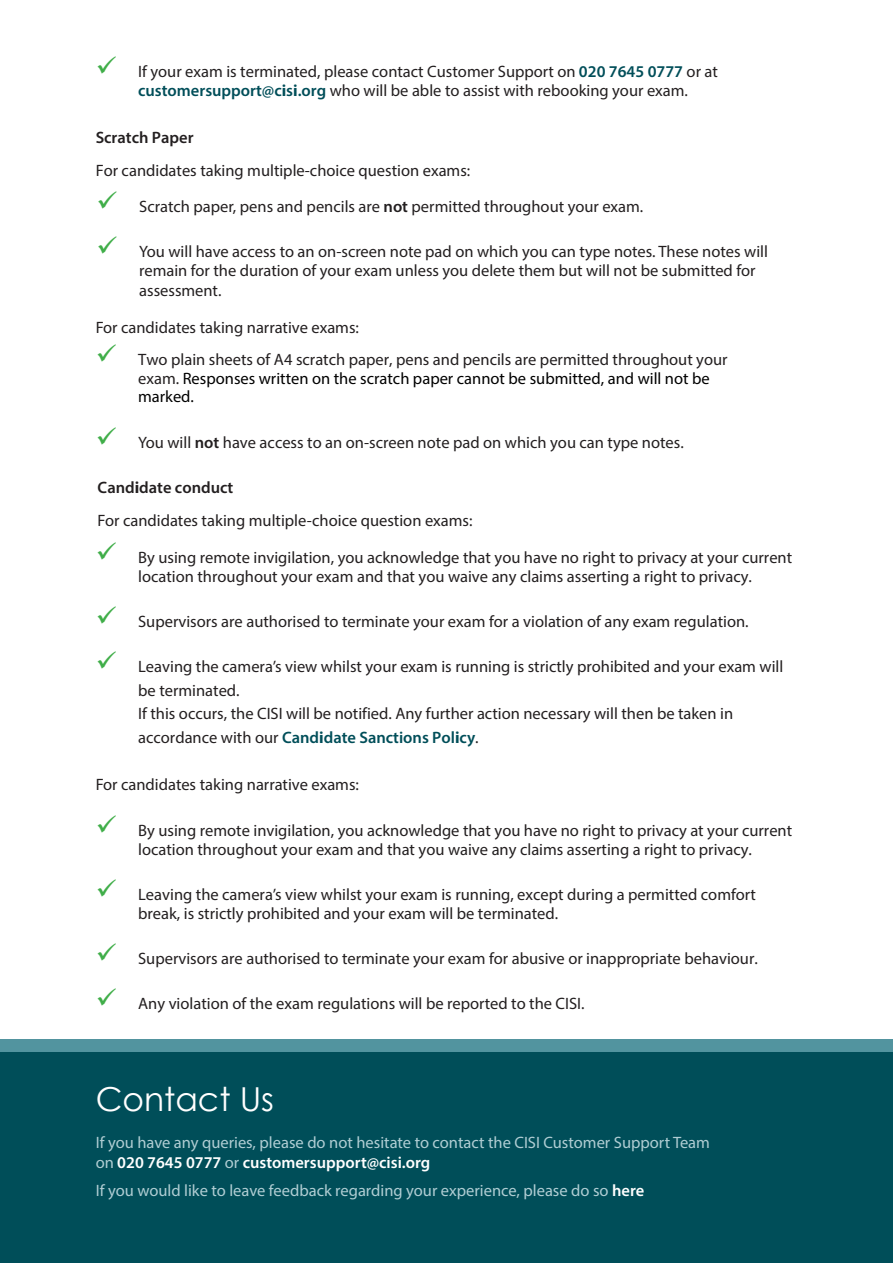
<style>
.page{position:relative;width:893px;height:1263px;background:#fff}
.page>*{position:absolute;margin:0;border:0;box-sizing:border-box;transform-origin:0 0}
.head1{font:33px "Century Gothic";color:#fff}
.head3{font:16.5px/19px "Myriad Pro";color:#231f20}
.body{font:16.5px/19.8px "Myriad Pro";color:#b0cdd3}
.s1{color:#40ae49}
.s2{font-weight:600;color:#004e59}
.s3{font-weight:700;color:#004e59}
.s4{font-weight:600}
.s5{color:#000}
.s6{font-weight:700}
.s7{font-weight:600;color:#fff}
</style>
<div class="page">
<div style="left:0;top:1051px;width:893px;height:212px;background:#004e59"></div>
<div style="left:0;top:1039px;width:893px;height:12px;background:#52949f"></div>
<p class="head3" style="left:138px;top:61px;width:581px;text-indent:-43px"><span class="s1">✓</span> If your exam is terminated, please contact Customer Support on <span class="s2">020 7645 0777</span> or at <span class="s2">customersupport@c</span><span class="s3">i</span><span class="s2">s</span><span class="s3">i</span><span class="s2">.org</span> who will be able to assist with rebooking your exam.</p>
<p class="head3" style="left:96px;top:121px;width:376px;line-height:33px"><span class="s4">Scratch Paper<br></span>For candidates taking multiple-choice question exams:</p>
<p class="head3" style="left:97px;top:196px;width:548px"><span class="s1">✓</span> Scratch paper, pens and pencils are <span class="s4">not</span> permitted throughout your exam.</p>
<p class="head3" style="left:139px;top:241px;width:630px;line-height:19.8px;text-indent:-43px"><span class="s1">✓</span> You will have access to an on-screen note pad on which you can type notes. These notes will remain for the duration of your exam unless you delete them but will not be submitted for assessment.</p>
<p class="head3" style="left:96px;top:317px;width:265px">For candidates taking narrative exams:</p>
<p class="head3" style="left:138px;top:350px;width:591px;line-height:18.5px;text-indent:-43px"><span class="s1">✓</span> Two plain sheets of A4 scratch paper, pens and pencils are permitted throughout your exam. <span class="s5">Responses written on the scratch paper cannot be submitted, and will not be marked.</span></p>
<p class="head3" style="left:96px;top:432px;width:590px"><span class="s1">✓</span> You will <span class="s4">not</span> have access to an on-screen note pad on which you can type notes.</p>
<p class="head3" style="left:98px;top:471px;width:376px;line-height:33.3px"><span class="s4">Cand</span><span class="s6">i</span><span class="s4">date conduct<br></span>For candidates taking multiple-choice question exams:</p>
<p class="head3" style="left:96px;top:547px;width:698px;text-align:center"><span class="s1">✓</span> By using remote invigilation, you acknowledge that you have no right to privacy at your current location throughout your exam and that you waive any claims asserting a right to privacy.</p>
<p class="head3" style="left:96px;top:612px;width:654px"><span class="s1">✓</span> Supervisors are authorised to terminate your exam for a violation of any exam regulation.</p>
<p class="head3" style="left:138px;top:654px;width:647px;line-height:23.9px;text-indent:-43px"><span class="s1">✓</span> Leaving the camera’s view whilst your exam is running is strictly prohibited and your exam will be terminated.<br>If this occurs, the CISI will be notified. Any further action necessary will then be taken in accordance with our <span class="s2">Cand</span><span class="s3">i</span><span class="s2">date Sanctions Pol</span><span class="s3">i</span><span class="s2">cy</span>.</p>
<p class="head3" style="left:96px;top:775px;width:265px">For candidates taking narrative exams:</p>
<p class="head3" style="left:96px;top:820px;width:698px;text-align:center"><span class="s1">✓</span> By using remote invigilation, you acknowledge that you have no right to privacy at your current location throughout your exam and that you waive any claims asserting a right to privacy.</p>
<p class="head3" style="left:138px;top:884px;width:619px;text-indent:-43px"><span class="s1">✓</span> Leaving the camera’s view whilst your exam is running, except during a permitted comfort break, is strictly prohibited and your exam will be terminated.</p>
<p class="head3" style="left:96px;top:949px;width:664px"><span class="s1">✓</span> Supervisors are authorised to terminate your exam for abusive or inappropriate behaviour.</p>
<p class="head3" style="left:96px;top:994px;width:490px"><span class="s1">✓</span> Any violation of the exam regulations will be reported to the CISI.</p>
<p class="head1" style="left:96px;top:1076px;width:180px">Contact Us</p>
<p class="body" style="left:96px;top:1132px;width:616px">If you have any queries, please do not hesitate to contact the CISI Customer Support Team on <span class="s7">020 7645 0777</span> or <span class="s7">customersupport@cisi.org</span></p>
<p class="body" style="left:96px;top:1180px;width:550px">If you would like to leave feedback regarding your experience, please do so <span class="s7">here</span></p>
</div>
